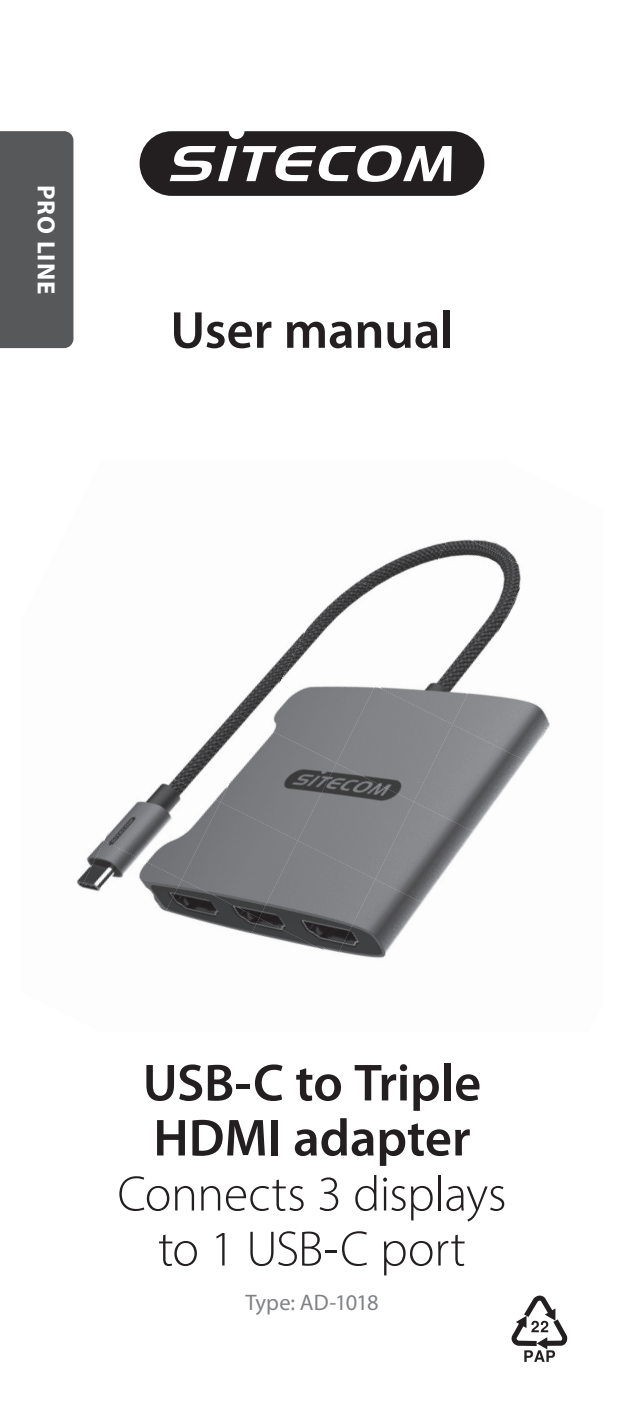
<style>
.page{position:relative;width:624px;height:1418px;background:#fff}
.page>*{position:absolute;margin:0;border:0;box-sizing:border-box;transform-origin:0 0}
.t1{font:600 52.5px/55px "Myriad Pro";letter-spacing:-.005em;color:#231f20}
.t2{font:300 50px/55px "Myriad Pro";letter-spacing:-.01em;color:#231f20;text-align:center}
.t3{font:700 25px "Myriad Pro";letter-spacing:.035em;color:#fff}
.t4{font:22.5px "Myriad Pro";letter-spacing:-.04em;color:#808285}
</style>
<div class="page">
<img style="left:377px;top:551px;width:36px;height:18px">
<img style="left:413px;top:539px;width:107px;height:30px">
<img style="left:491px;top:569px;width:30px;height:71px">
<img style="left:298px;top:569px;width:112px;height:78px">
<img style="left:375px;top:608px;width:116px;height:77px">
<img style="left:452px;top:647px;width:78px;height:77px">
<img style="left:530px;top:702px;width:20px;height:51px">
<img style="left:259px;top:647px;width:77px;height:77px">
<img style="left:336px;top:685px;width:116px;height:78px">
<img style="left:413px;top:724px;width:117px;height:77px">
<img style="left:491px;top:763px;width:39px;height:44px">
<img style="left:187px;top:686px;width:72px;height:77px">
<img style="left:220px;top:724px;width:116px;height:78px">
<img style="left:298px;top:763px;width:116px;height:77px">
<img style="left:375px;top:801px;width:116px;height:78px">
<img style="left:452px;top:840px;width:39px;height:39px">
<img style="left:104px;top:763px;width:116px;height:77px">
<img style="left:182px;top:802px;width:116px;height:77px">
<img style="left:259px;top:840px;width:116px;height:78px">
<img style="left:336px;top:879px;width:103px;height:77px">
<img style="left:414px;top:917px;width:25px;height:39px">
<img style="left:76px;top:840px;width:106px;height:52px">
<img style="left:143px;top:879px;width:116px;height:48px">
<img style="left:220px;top:918px;width:117px;height:38px">
<img style="left:360px;top:956px;width:25px;height:2px">
<svg style="left:140px;top:131px;width:344px;height:65px"></svg>
<svg style="left:511px;top:1295px;width:56px;height:66px"></svg>
<div style="left:0;top:131px;width:73px;height:217px;background:#57585a"></div>
<p class="t3" style="left:62px;top:185px;width:111px;rotate:90deg">PRO LINE</p>
<p class="t1" style="left:170px;top:301px;width:285px">User manual</p>
<p class="t1" style="left:143px;top:1053px;width:340px">USB-C to Triple<br>HDMI adapter</p>
<p class="t2" style="left:117px;top:1165px;width:390px">Connects 3 displays to 1 USB-C port</p>
<p class="t4" style="left:245px;top:1288px;width:135px">Type: AD-1018</p>
</div>
